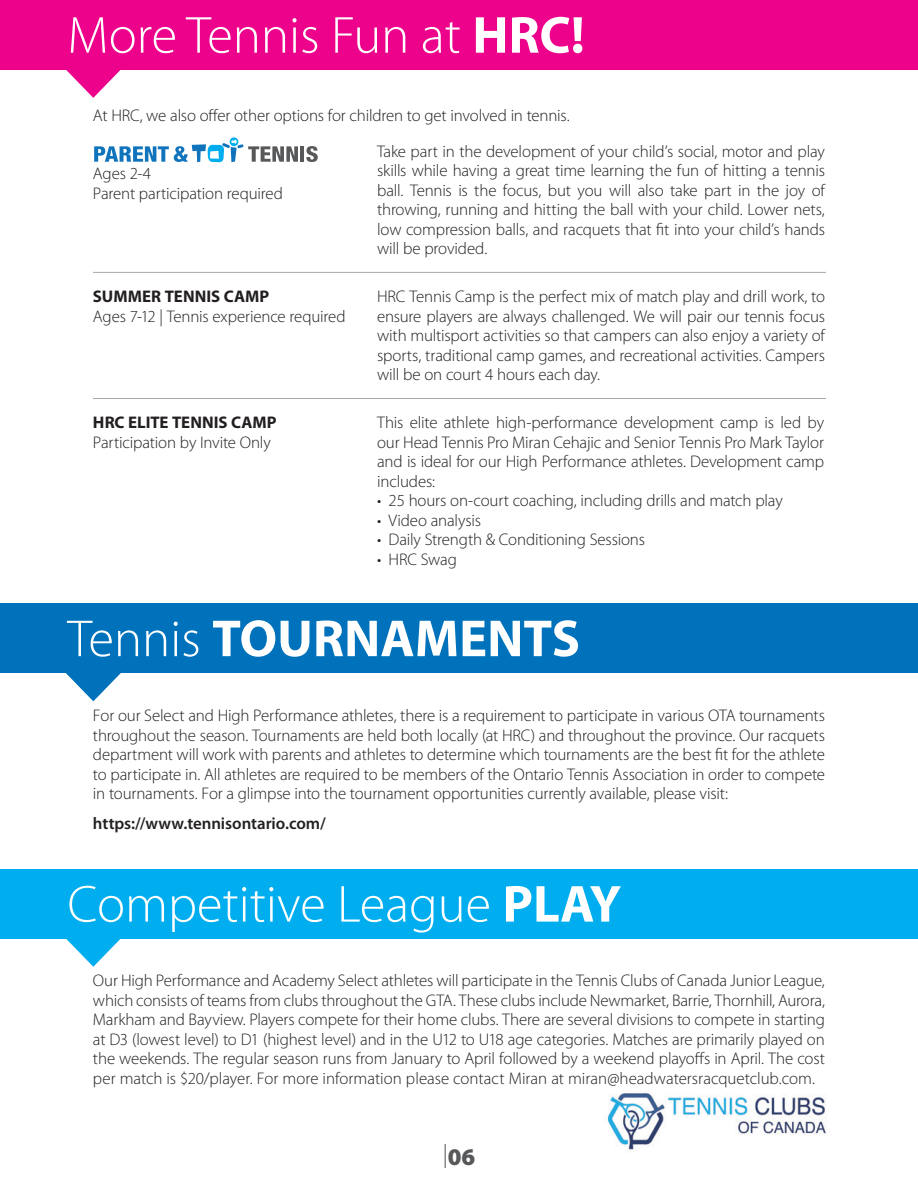
<style>
.page{position:relative;width:918px;height:1188px;background:#fff}
.page>*{position:absolute;margin:0;border:0;box-sizing:border-box;transform-origin:0 0}
.t1{font:300 52.5px "Myriad Pro";color:#fff}
.t2{font:700 52.5px "Myriad Pro";color:#fff}
.t3{font:900 24px "Myriad Pro";color:#57585a}
.t4{font:300 16.8px/19.5px "Myriad Pro";letter-spacing:-.01em;color:#231f20;text-align:justify}
.t5{font:700 16.8px "Myriad Pro";letter-spacing:.005em;color:#231f20}
.t6{font:600 16.8px "Myriad Pro";letter-spacing:-.005em;color:#231f20}
.s1{font-weight:700}
.s2{font-weight:300}
</style>
<div class="page">
<div style="left:0;top:603px;width:918px;height:70px;background:#0072bc"></div>
<svg style="left:66px;top:673px;width:55px;height:28px"></svg>
<div style="left:0;top:0;width:918px;height:70px;background:#ed028c"></div>
<svg style="left:66px;top:70px;width:55px;height:28px"></svg>
<hr style="left:93px;top:272px;width:733px;height:1px;background:#a8a9ad">
<hr style="left:93px;top:398px;width:733px;height:1px;background:#a8a9ad">
<div style="left:0;top:869px;width:918px;height:70px;background:#00aeef"></div>
<svg style="left:66px;top:939px;width:55px;height:28px"></svg>
<img style="left:607px;top:1093px;width:219px;height:57px">
<hr style="left:300px;top:146px;width:4px;height:16px;background:#57585a">
<svg style="left:306px;top:146px;width:12px;height:16px"></svg>
<svg style="left:230px;top:137px;width:8px;height:9px"></svg>
<svg style="left:94px;top:140px;width:204px;height:22px"></svg>
<h1 class="t1" style="left:67px;top:6px;width:519px">More Tennis Fun at <span class="s1">HRC!</span></h1>
<p class="t4" style="left:93px;top:105px;width:478px">At HRC, we also offer other options for children to get involved in tennis.</p>
<p class="t4" style="left:93px;top:164px;width:192px">Ages 2-4<br>Parent participation required</p>
<p class="t5" style="left:93px;top:285px;width:178px">SUMMER TENNIS CAMP</p>
<p class="t4" style="left:93px;top:307px;width:254px">Ages 7-12 | Tennis experience required</p>
<p class="t5" style="left:93px;top:412px;width:185px">HRC ELITE TENNIS CAMP</p>
<p class="t4" style="left:93px;top:433px;width:179px">Participation by Invite Only</p>
<p class="t4" style="left:377px;top:142px;width:449px">Take part in the development of your child’s social, motor and play skills while having a great time learning the fun of hitting a tennis ball. Tennis is the focus, but you will also take part in the joy of throwing, running and hitting the ball with your child. Lower nets, low compression balls, and racquets that fit into your child’s hands will be provided.</p>
<p class="t4" style="left:377px;top:287px;width:449px">HRC Tennis Camp is the perfect mix of match play and drill work, to ensure players are always challenged. We will pair our tennis focus with multisport activities so that campers can also enjoy a variety of sports, traditional camp games, and recreational activities. Campers will be on court 4 hours each day.</p>
<p class="t4" style="left:377px;top:413px;width:449px">This elite athlete high-performance development camp is led by our Head Tennis Pro Miran Cehajic and Senior Tennis Pro Mark Taylor and is ideal for our High Performance athletes. Development camp includes:</p>
<p class="t4" style="left:377px;top:491px;width:407px">• 25 hours on-court coaching, including drills and match play</p>
<p class="t4" style="left:377px;top:511px;width:105px">• Video analysis</p>
<p class="t4" style="left:377px;top:530px;width:269px">• Daily Strength &amp; Conditioning Sessions</p>
<p class="t4" style="left:377px;top:550px;width:81px">• HRC Swag</p>
<h1 class="t2" style="left:67px;top:604px;width:514px"><span class="s2">Tennis</span> TOURNAMENTS</h1>
<p class="t4" style="left:93px;top:706px;width:734px">For our Select and High Performance athletes, there is a requirement to participate in various OTA tournaments throughout the season. Tournaments are held both locally (at HRC) and throughout the province. Our racquets department will work with parents and athletes to determine which tournaments are the best fit for the athlete to participate in. All athletes are required to be members of the Ontario Tennis Association in order to compete in tournaments. For a glimpse into the tournament opportunities currently available, please visit:</p>
<p class="t6" style="left:93px;top:813px;width:234px">https://www.tennisontario.com/</p>
<h1 class="t1" style="left:67px;top:875px;width:555px">Competitive League <span class="s1">PLAY</span></h1>
<p class="t4" style="left:93px;top:971px;width:734px">Our High Performance and Academy Select athletes will participate in the Tennis Clubs of Canada Junior League, which consists of teams from clubs throughout the GTA. These clubs include Newmarket, Barrie, Thornhill, Aurora, Markham and Bayview. Players compete for their home clubs. There are several divisions to compete in starting at D3 (lowest level) to D1 (highest level) and in the U12 to U18 age categories. Matches are primarily played on the weekends. The regular season runs from January to April followed by a weekend playoffs in April. The cost per match is $20/player. For more information please contact Miran at miran@headwatersracquetclub.com.</p>
<h2 class="t3" style="left:443px;top:1143px;width:34px"><span class="s2">|</span>06</h2>
</div>
